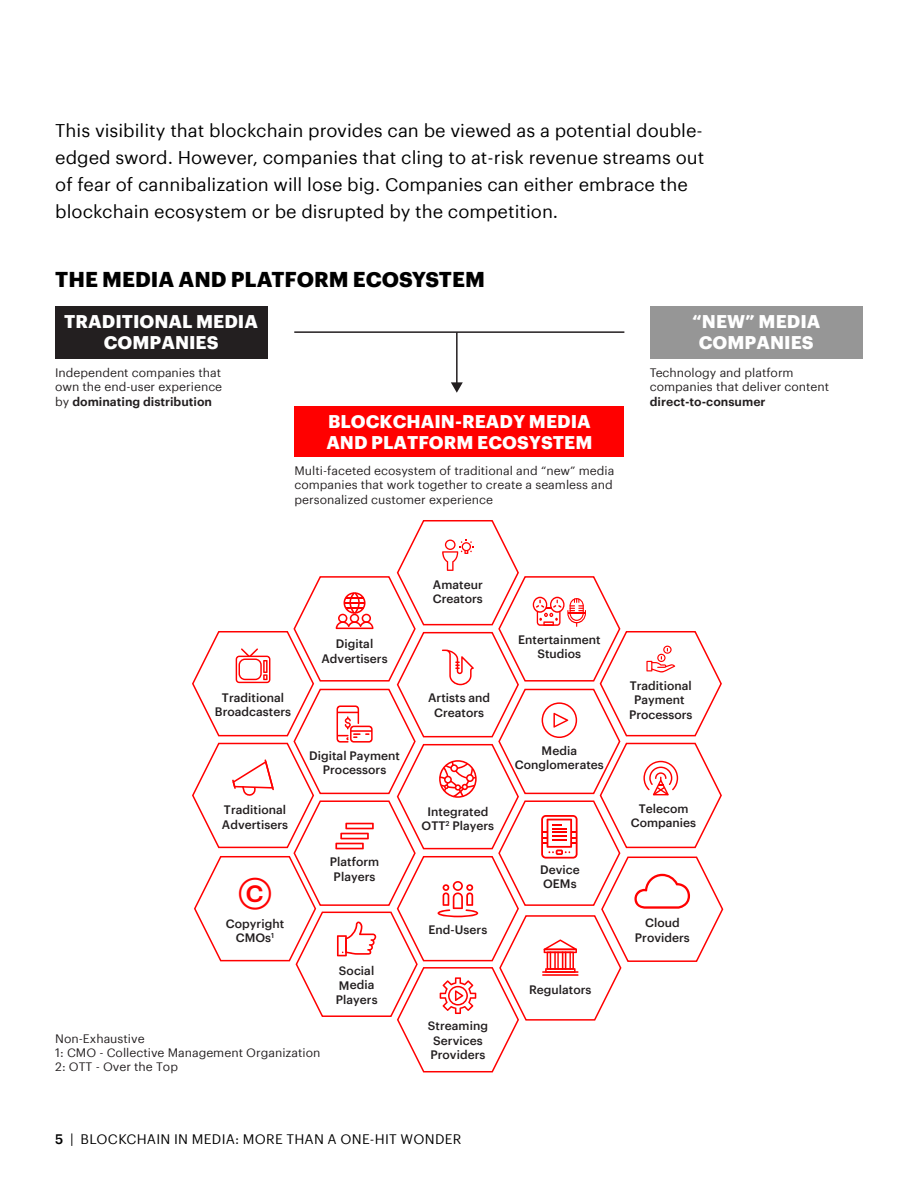
<style>
.page{position:relative;width:918px;height:1188px;background:#fff}
.page>*{position:absolute;margin:0;border:0;box-sizing:border-box;transform-origin:0 0}
.t1{font:43.5px "Graphik";color:#f00}
.t2{font:700 21px "Graphik";color:#000}
.t3{font:18px/27px "Graphik";color:#000}
.t4{font:700 18px/21px "Graphik";color:#fff;text-align:center}
.t5{font:13.5px "Graphik";letter-spacing:.02em;color:#000}
.t6{font:500 12px/14.4px "Graphik";color:#231f20;text-align:center}
.t7{font:12px/14.4px "Graphik";color:#231f20}
.t8{font:600 12px "Graphik";color:#231f20}
.s1{font-weight:600}
.s2{font-weight:500}
</style>
<div class="page">
<div style="left:55px;top:306px;width:213px;height:52px;background:#231f20"></div>
<div style="left:650px;top:306px;width:213px;height:52px;background:#969696"></div>
<div style="left:295px;top:406px;width:329px;height:50px;background:#f00"></div>
<hr style="left:294px;top:331px;width:330px;height:2px;background:#231f20">
<hr style="left:456px;top:332px;width:2px;height:52px;background:#231f20">
<svg style="left:451px;top:382px;width:12px;height:11px"></svg>
<svg style="left:192px;top:520px;width:532px;height:553px"></svg>
<p class="t3" style="left:55px;top:116px;width:651px">This visibility that blockchain provides can be viewed as a potential double&shy;edged sword. However, companies that cling to at-risk revenue streams out of fear of cannibalization will lose big. Companies can either embrace the blockchain ecosystem or be disrupted by the competition.</p>
<h2 class="t2" style="left:55px;top:263px;width:431px">THE MEDIA AND PLATFORM ECOSYSTEM</h2>
<h3 class="t4" style="left:64px;top:310px;width:195px">TRADITIONAL MEDIA<br>COMPANIES</h3>
<h3 class="t4" style="left:692px;top:310px;width:130px">“NEW” MEDIA<br>COMPANIES</h3>
<p class="t7" style="left:55px;top:364px;width:169px;text-align:justify">Independent companies that own the end-user experience by <span class="s1">dominating distribution</span></p>
<h3 class="t4" style="left:326px;top:409px;width:268px;text-align:left">BLOCKCHAIN-READY MEDIA<br>AND PLATFORM ECOSYSTEM</h3>
<p class="t7" style="left:295px;top:462px;width:321px">Multi-faceted ecosystem of traditional and “new” media companies that work together to create a seamless and personalized customer experience</p>
<p class="t7" style="left:650px;top:364px;width:181px">Technology and platform companies that deliver content</p>
<p class="t8" style="left:650px;top:392px;width:117px">direct-to-consumer</p>
<p class="t6" style="left:215px;top:689px;width:78px">Traditional<br>Broadcasters</p>
<p class="t6" style="left:321px;top:636px;width:68px">Digital<br>Advertisers</p>
<p class="t6" style="left:309px;top:748px;width:92px">Digital Payment<br>Processors</p>
<p class="t6" style="left:433px;top:576px;width:52px;text-align:left">Amateur<br>Creators</p>
<p class="t6" style="left:428px;top:690px;width:63px">Artists and<br>Creators</p>
<p class="t6" style="left:518px;top:631px;width:84px">Entertainment<br>Studios</p>
<p class="t6" style="left:515px;top:743px;width:91px;line-height:13.5px">Media<br>Conglomerates</p>
<p class="t6" style="left:629px;top:677px;width:65px">Traditional<br>Payment<br>Processors</p>
<p class="t6" style="left:222px;top:802px;width:68px;text-align:left">Traditional<br>Advertisers</p>
<p class="t6" style="left:631px;top:800px;width:67px">Telecom<br>Companies</p>
<p class="t6" style="left:330px;top:854px;width:51px">Platform<br>Players</p>
<p class="t6" style="left:422px;top:803px;width:74px">Integrated<br>OTT<sup>2</sup> Players</p>
<p class="t6" style="left:540px;top:861px;width:41px;text-align:left">Device<br>OEMs</p>
<h1 class="t1" style="left:236px;top:861px;width:39px">©</h1>
<p class="t6" style="left:226px;top:915px;width:60px">Copyright<br>CMOs<sup>1</sup></p>
<p class="t7" style="left:55px;top:1030px;width:267px">Non-Exhaustive<br>1: CMO - Collective Management Organization<br>2: OTT - Over the Top</p>
<p class="t6" style="left:336px;top:962px;width:43px;text-align:left">Social<br>Media<br>Players</p>
<p class="t6" style="left:428px;top:921px;width:61px">End-Users</p>
<p class="t6" style="left:428px;top:1018px;width:62px;text-align:left">Streaming<br>Services<br>Providers</p>
<p class="t5" style="left:55px;top:1129px;width:408px"><span class="s2">5</span> | BLOCKCHAIN IN MEDIA: MORE THAN A ONE-HIT WONDER</p>
<p class="t6" style="left:529px;top:981px;width:64px">Regulators</p>
<p class="t6" style="left:635px;top:915px;width:57px">Cloud<br>Providers</p>
</div>
